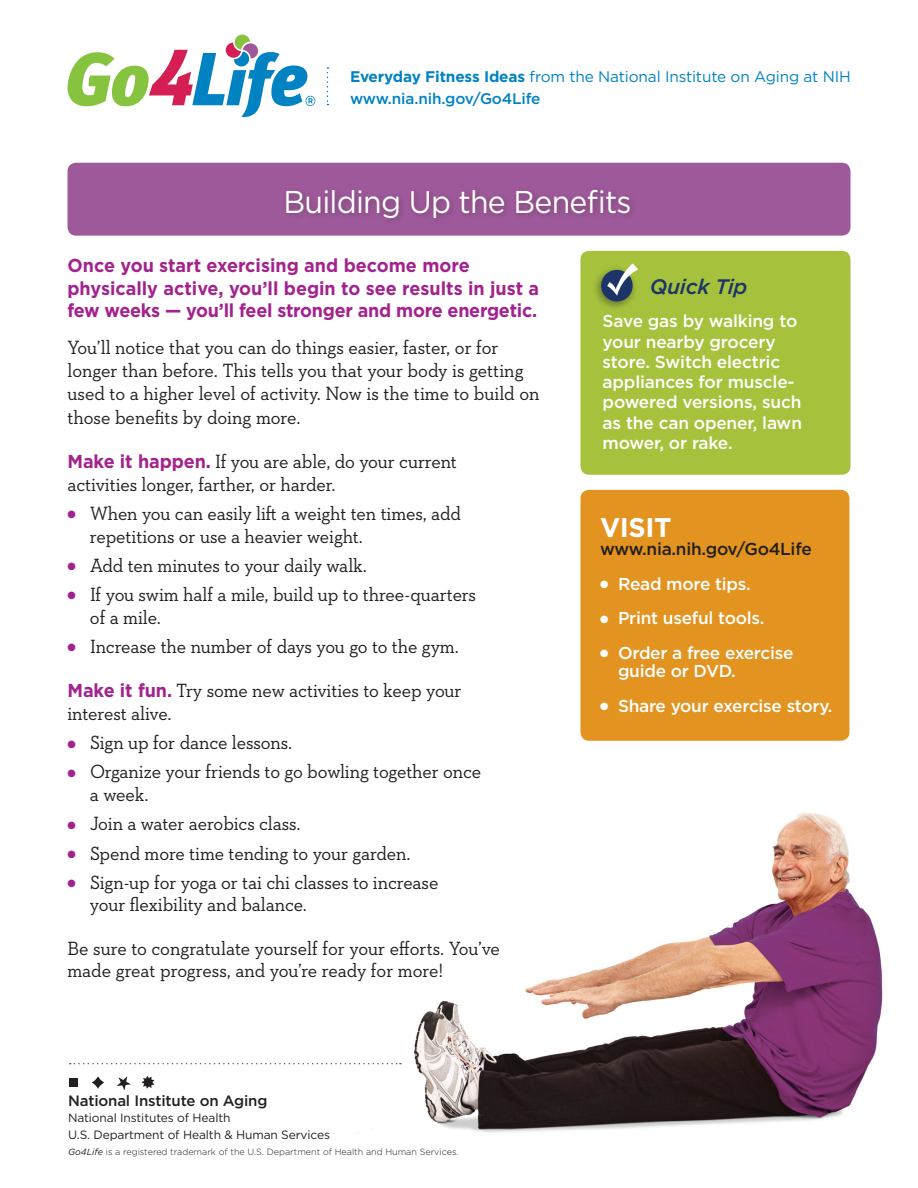
<style>
.page{position:relative;width:918px;height:1188px;background:#fff}
.page>*{position:absolute;margin:0;border:0;box-sizing:border-box;transform-origin:0 0}
.t1{font:31.5px "Gotham";letter-spacing:-.025em;color:#fff;scale:.96 1}
.t2{font:700 27px "Gotham";letter-spacing:-.015em;color:#fff}
.t3{font:italic 500 21px "Gotham";letter-spacing:-.01em;color:#1c3468}
.t4{font:19.5px/22.8px "Neutraface Slab Text";letter-spacing:-.005em;color:#231f20;scale:.96 1}
.t5{font:700 18.75px/22.6px "Gotham";letter-spacing:-.005em;color:#a2238e;scale:.96 1}
.t6{font:500 17.25px/20.2px "Gotham";letter-spacing:-.015em;color:#fff}
.t7{font:500 17.25px "Gotham";letter-spacing:-.015em;color:#231f20}
.t8{font:15.3px/22.5px "Gotham";letter-spacing:-.01em;color:#0082c3}
.t9{font:500 15px "Gotham";letter-spacing:-.01em;color:#231f20}
.t10{font:12px/16.5px "Gotham";letter-spacing:-.01em;color:#231f20}
.t11{font:300 9px "Gotham";color:#231f20}
.s1{font-weight:700}
.s2{font-weight:500}
.s3{font-family:"Gotham";font-weight:700;font-size:18.75px;color:#a2238e}
.s4{color:#a2238e}
.s5{font-weight:400;font-style:italic}
</style>
<div class="page">
<svg style="left:67px;top:35px;width:248px;height:82px"></svg>
<svg style="left:327px;top:67px;width:1px;height:38px"></svg>
<img style="left:359px;top:812px;width:524px;height:321px">
<div style="left:580px;top:251px;width:271px;height:224px;background:#a6c23d;border-radius:9px"></div>
<div style="left:592px;top:265px;width:47px;height:47px;background:#231f20;opacity:.5"></div>
<div style="left:601px;top:270px;width:32px;height:31px;background:#1c3468;border-radius:50%"></div>
<svg style="left:607px;top:263px;width:31px;height:33px"></svg>
<div style="left:580px;top:490px;width:269px;height:251px;background:#e3931f;border-radius:9px"></div>
<div style="left:67px;top:163px;width:783px;height:73px;background:#9e599a;border-radius:9px"></div>
<div style="left:282px;top:185px;width:356px;height:40px;background:#995695"></div>
<svg style="left:142px;top:1076px;width:12px;height:13px"></svg>
<div style="left:69px;top:1079px;width:8px;height:8px;background:#231f20"></div>
<svg style="left:92px;top:1076px;width:12px;height:13px"></svg>
<svg style="left:117px;top:1076px;width:14px;height:14px"></svg>
<svg style="left:70px;top:1063px;width:331px;height:1px"></svg>
<p class="t8" style="left:350px;top:65px;width:502px"><span class="s1">Everyday Fitness Ideas</span> from the National Institute on Aging at NIH <span class="s2">www.nia.nih.gov/Go4Life</span></p>
<h1 class="t1" style="left:283px;top:184px;width:364px">Building Up the Benefits</h1>
<h2 class="t5" style="left:68px;top:254px;width:493px">Once you start exercising and become more physically active, you’ll begin to see results in just a few weeks — you’ll feel stronger and more energetic.</h2>
<p class="t4" style="left:68px;top:335px;width:493px;line-height:23.2px">You’ll notice that you can do things easier, faster, or for longer than before. This tells you that your body is getting used to a higher level of activity. Now is the time to build on those benefits by doing more.</p>
<h2 class="t4" style="left:68px;top:450px;width:407px"><span class="s3">Make it happen.</span> If you are able, do your current</h2>
<p class="t4" style="left:68px;top:473px;width:281px">activities longer, farther, or harder.</p>
<p class="t4" style="left:90px;top:502px;width:388px;text-indent:-22px"><span class="s4">●</span> When you can easily lift a weight ten times, add repetitions or use a heavier weight.</p>
<p class="t4" style="left:68px;top:554px;width:313px"><span class="s4">●</span> Add ten minutes to your daily walk.</p>
<p class="t4" style="left:90px;top:583px;width:404px;text-indent:-22px"><span class="s4">●</span> If you swim half a mile, build up to three-quarters of a mile.</p>
<p class="t4" style="left:68px;top:635px;width:409px"><span class="s4">●</span> Increase the number of days you go to the gym.</p>
<h2 class="t4" style="left:68px;top:679px;width:412px"><span class="s3">Make it fun.</span> Try some new activities to keep your</h2>
<p class="t4" style="left:68px;top:702px;width:110px">interest alive.</p>
<p class="t4" style="left:68px;top:731px;width:236px"><span class="s4">●</span> Sign up for dance lessons.</p>
<p class="t4" style="left:90px;top:760px;width:409px;text-indent:-22px"><span class="s4">●</span> Organize your friends to go bowling together once a week.</p>
<p class="t4" style="left:68px;top:812px;width:244px"><span class="s4">●</span> Join a water aerobics class.</p>
<p class="t4" style="left:68px;top:841px;width:359px"><span class="s4">●</span> Spend more time tending to your garden.</p>
<p class="t4" style="left:90px;top:870px;width:365px;text-indent:-22px"><span class="s4">●</span> Sign-up for yoga or tai chi classes to increase your flexibility and balance.</p>
<p class="t4" style="left:67px;top:936px;width:452px">Be sure to congratulate yourself for your efforts. You’ve made great progress, and you’re ready for more!</p>
<p class="t9" style="left:68px;top:1092px;width:201px">National Institute on Aging</p>
<p class="t10" style="left:68px;top:1109px;width:263px">National Institutes of Health<br>U.S. Department of Health &amp; Human Services</p>
<p class="t11" style="left:68px;top:1147px;width:392px"><span class="s5">Go4Life</span> is a registered trademark of the U.S. Department of Health and Human Services.</p>
<h2 class="t3" style="left:650px;top:274px;width:99px">Quick Tip</h2>
<p class="t6" style="left:603px;top:311px;width:201px">Save gas by walking to your nearby grocery store. Switch electric appliances for muscle&shy;powered versions, such as the can opener, lawn mower, or rake.</p>
<h2 class="t2" style="left:600px;top:512px;width:73px">VISIT</h2>
<h2 class="t7" style="left:600px;top:539px;width:213px">www.nia.nih.gov/Go4Life</h2>
<p class="t6" style="left:600px;top:573px;width:152px">● Read more tips.</p>
<p class="t6" style="left:600px;top:608px;width:166px">● Print useful tools.</p>
<p class="t6" style="left:618px;top:643px;width:177px;line-height:18.8px;text-indent:-18px">● Order a free exercise guide or DVD.</p>
<p class="t6" style="left:600px;top:695px;width:234px">● Share your exercise story.</p>
</div>
